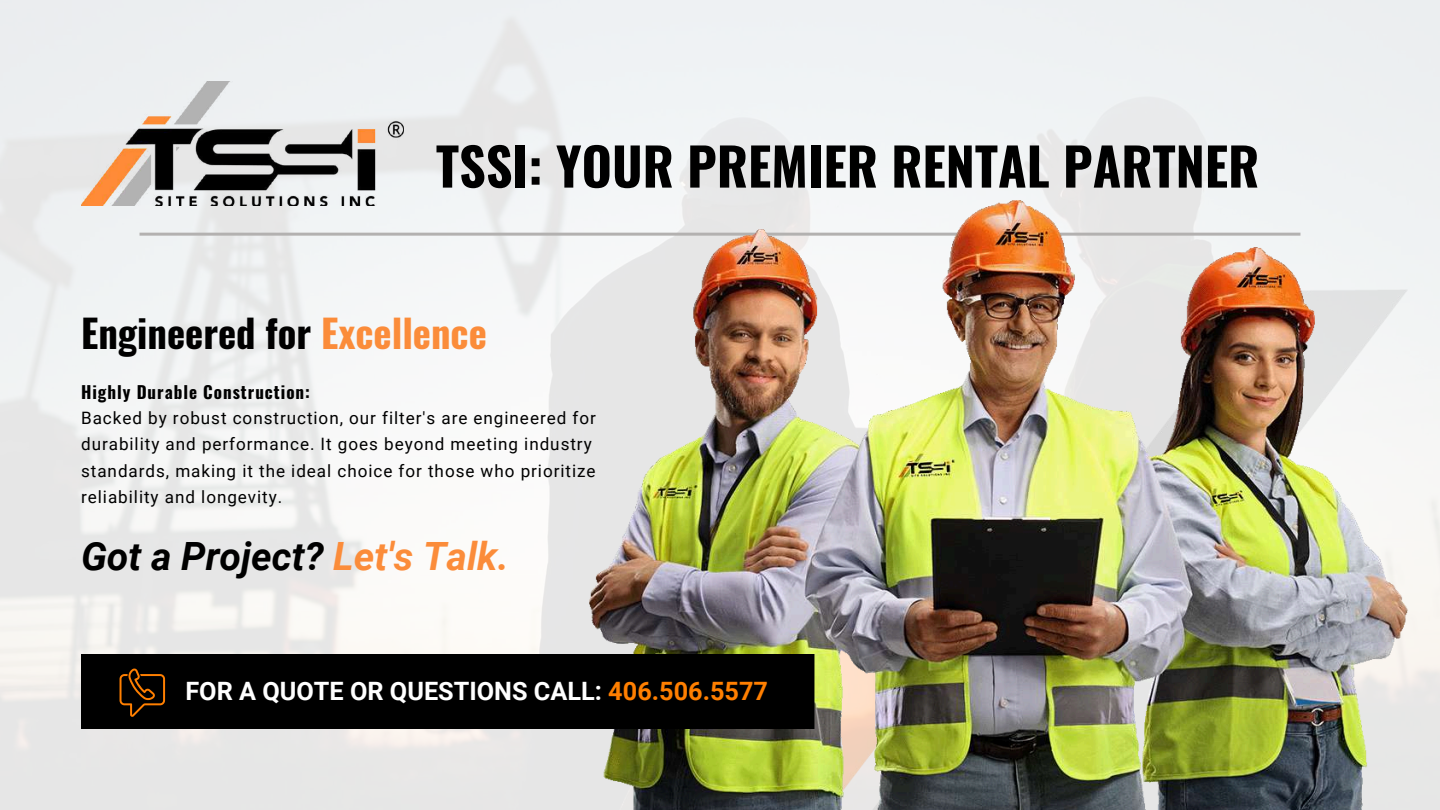
<style>
.page{position:relative;width:1440px;height:810px;background:#fff}
.page>*{position:absolute;margin:0;border:0;box-sizing:border-box;transform-origin:0 0}
.t1{font:700 52px "Oswald";color:#000}
.t2{font:italic 700 39px "Roboto";color:#000}
.t3{font:700 38.6px "Oswald";color:#000}
.t4{font:700 25.3px "Roboto";color:#fff}
.t5{font:17.1px/26.2px "Roboto";letter-spacing:.055em;color:#000}
.t6{font:700 17.1px "Oswald";letter-spacing:.055em;color:#000}
.s1{color:#fb8c3a}
.s2{color:#ff7f00}
</style>
<div class="page">
<img style="left:0;top:0;width:1440px;height:810px">
<hr style="left:140px;top:233px;width:1160px;height:3px;background:#b3b1b0">
<img style="left:572px;top:178px;width:853px;height:632px">
<div style="left:81px;top:654px;width:733px;height:75px;background:#000"></div>
<svg style="left:120px;top:668px;width:45px;height:49px"></svg>
<img style="left:81px;top:81px;width:322px;height:125px">
<h1 class="t1" style="left:436px;top:126px;width:825px">TSSI: YOUR PREMIER RENTAL PARTNER</h1>
<h3 class="t3" style="left:81px;top:303px;width:407px">Engineered for <span class="s1">Excellence</span></h3>
<p class="t6" style="left:81px;top:379px;width:230px">Highly Durable Construction:</p>
<p class="t5" style="left:81px;top:405px;width:516px">Backed by robust construction, our filter's are engineered for durability and performance. It goes beyond meeting industry standards, making it the ideal choice for those who prioritize reliability and longevity.</p>
<h2 class="t2" style="left:81px;top:534px;width:429px">Got a Project? <span class="s1">Let's Talk.</span></h2>
<h3 class="t4" style="left:185px;top:676px;width:584px">FOR A QUOTE OR QUESTIONS CALL: <span class="s2">406.506.5577</span></h3>
</div>
